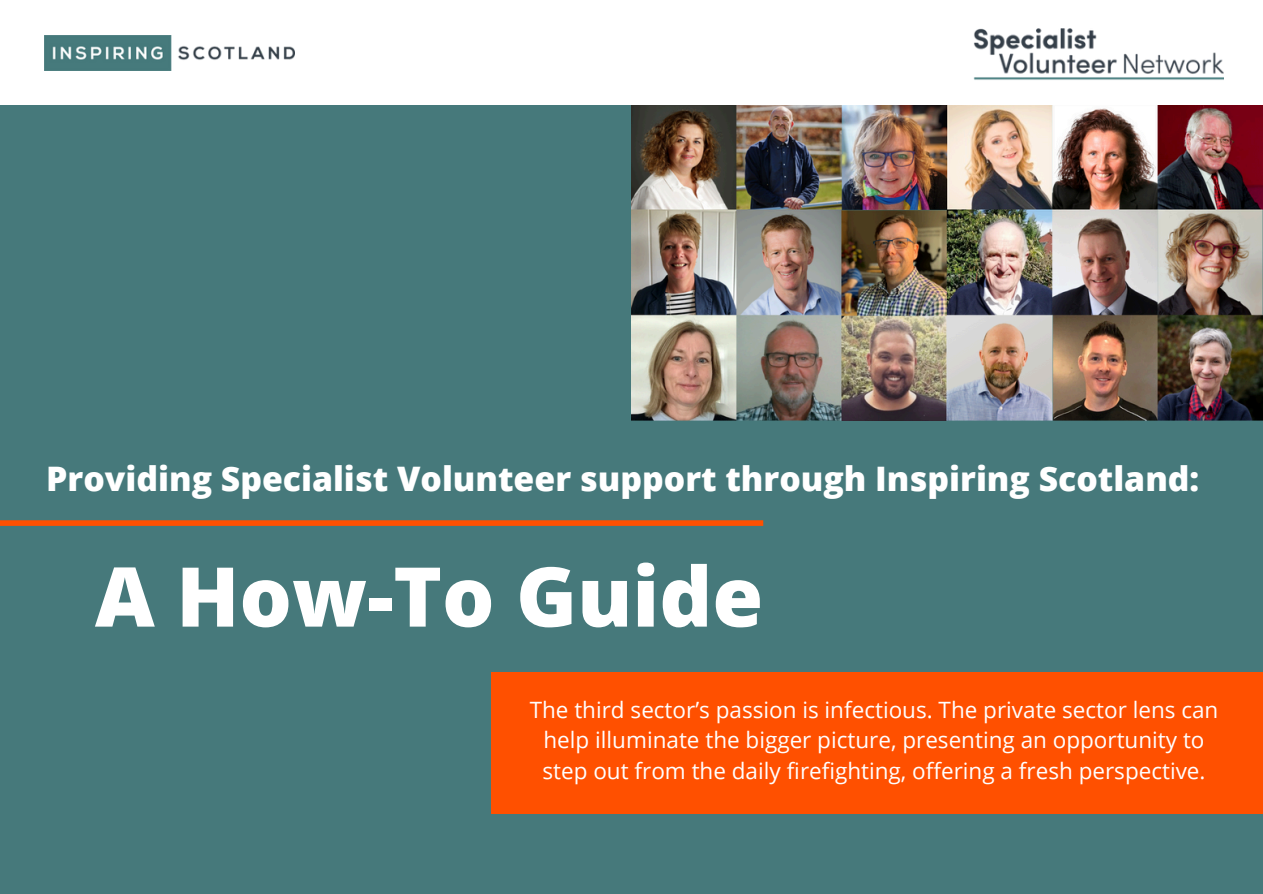
<style>
.page{position:relative;width:1263px;height:894px;background:#fff}
.page>*{position:absolute;margin:0;border:0;box-sizing:border-box;transform-origin:0 0}
.t1{font:800 82.5px "Open Sans";color:#fff}
.t2{font:800 33.75px "Open Sans";color:#fff}
.t3{font:22.5px/30.3px "Open Sans";color:#fff;text-align:center}
</style>
<div class="page">
<img style="left:973px;top:28px;width:250px;height:52px">
<div style="left:0;top:105px;width:1262px;height:788px;background:#46797b"></div>
<img style="left:45px;top:36px;width:250px;height:35px">
<div style="left:0;top:520px;width:763px;height:5px;background:#ff5000"></div>
<img style="left:631px;top:105px;width:632px;height:315px">
<div style="left:491px;top:672px;width:772px;height:141px;background:#ff5000"></div>
<p class="t2" style="left:46px;top:455px;width:1155px">Providing Specialist Volunteer support through Inspiring Scotland:</p>
<h2 class="t1" style="left:95px;top:538px;width:670px">A How-To Guide</h2>
<p class="t3" style="left:530px;top:693px;width:690px">The third sector’s passion is infectious. The private sector lens can help illuminate the bigger picture, presenting an opportunity to step out from the daily firefighting, offering a fresh perspective.</p>
</div>
